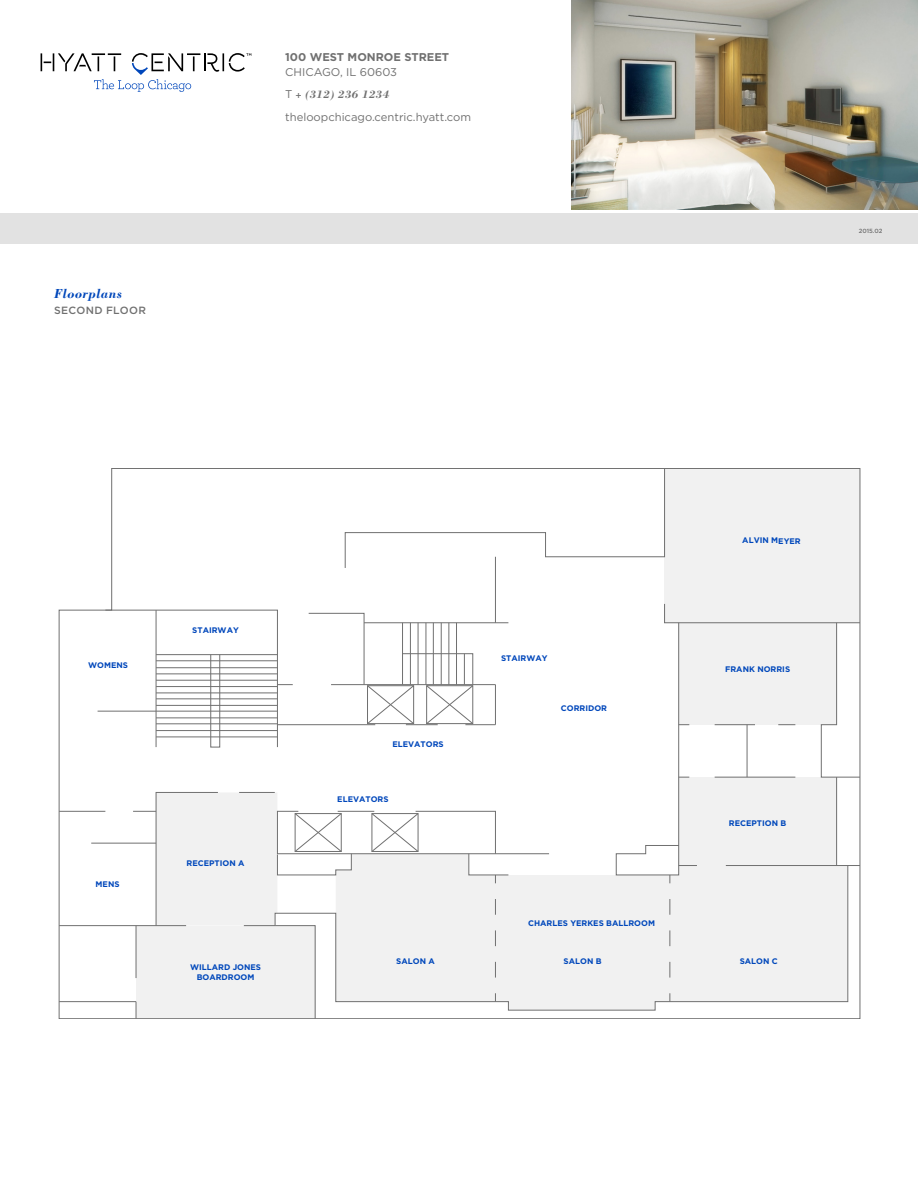
<style>
.page{position:relative;width:918px;height:1188px;background:#fff}
.page>*{position:absolute;margin:0;border:0;box-sizing:border-box;transform-origin:0 0}
.t1{font:italic 700 13.5px "Bodoni Std";letter-spacing:.035em;color:#0047ba}
.t2{font:700 11.25px/15px "Gotham";color:#707070}
.t3{font:11.25px "Gotham";color:#707070}
.t4{font:italic 700 11.25px "Bodoni Std";color:#707070}
.t5{font:500 10.5px "Gotham";letter-spacing:.035em;color:#707070}
.t6{font:700 8.1px/9.8px "Gotham";color:#0047bb;text-align:center}
.t7{font:500 6px "Gotham";letter-spacing:-.005em;color:#707070}
.s1{font-weight:400}
.s2{font-family:"Gotham";font-weight:400;font-style:normal}
</style>
<div class="page">
<div style="left:0;top:213px;width:918px;height:30px;background:#e2e2e2"></div>
<svg style="left:59px;top:468px;width:801px;height:551px"></svg>
<hr style="left:59px;top:925px;width:127px;height:1px;background:#707070">
<hr style="left:59px;top:1001px;width:77px;height:1px;background:#707070">
<svg style="left:550px;top:865px;width:298px;height:146px"></svg>
<hr style="left:98px;top:711px;width:58px;height:1px;background:#707070">
<hr style="left:91px;top:843px;width:65px;height:1px;background:#707070">
<hr style="left:59px;top:811px;width:46px;height:1px;background:#707070">
<hr style="left:277px;top:724px;width:98px;height:1px;background:#707070">
<hr style="left:406px;top:724px;width:32px;height:1px;background:#707070">
<hr style="left:465px;top:724px;width:30px;height:1px;background:#707070">
<hr style="left:495px;top:685px;width:1px;height:40px;background:#707070">
<hr style="left:331px;top:684px;width:164px;height:1px;background:#707070">
<svg style="left:105px;top:610px;width:188px;height:138px"></svg>
<hr style="left:364px;top:623px;width:144px;height:1px;background:#707070">
<hr style="left:495px;top:557px;width:1px;height:66px;background:#707070">
<svg style="left:345px;top:468px;width:320px;height:100px"></svg>
<svg style="left:616px;top:603px;width:244px;height:399px"></svg>
<hr style="left:156px;top:654px;width:121px;height:1px;background:#707070">
<hr style="left:156px;top:661px;width:121px;height:1px;background:#707070">
<hr style="left:156px;top:667px;width:121px;height:1px;background:#707070">
<hr style="left:156px;top:674px;width:121px;height:1px;background:#707070">
<hr style="left:156px;top:680px;width:121px;height:1px;background:#707070">
<hr style="left:156px;top:686px;width:121px;height:1px;background:#707070">
<hr style="left:156px;top:693px;width:121px;height:1px;background:#707070">
<hr style="left:156px;top:699px;width:121px;height:1px;background:#707070">
<hr style="left:156px;top:705px;width:121px;height:1px;background:#707070">
<hr style="left:156px;top:711px;width:121px;height:1px;background:#707070">
<hr style="left:156px;top:718px;width:121px;height:1px;background:#707070">
<hr style="left:156px;top:724px;width:121px;height:1px;background:#707070">
<hr style="left:156px;top:730px;width:121px;height:1px;background:#707070">
<hr style="left:156px;top:737px;width:121px;height:1px;background:#707070">
<div style="left:210px;top:654px;width:10px;height:93px;border:1px solid #707070"></div>
<svg style="left:133px;top:792px;width:417px;height:227px"></svg>
<svg style="left:308px;top:613px;width:165px;height:111px"></svg>
<img style="left:571px;top:0;width:347px;height:210px">
<svg style="left:41px;top:53px;width:210px;height:39px"></svg>
<p class="t1" style="left:54px;top:285px;width:70px">Floorplans</p>
<p class="t5" style="left:54px;top:304px;width:94px">SECOND FLOOR</p>
<p class="t2" style="left:285px;top:49px;width:166px">100 WEST MONROE STREET<br><span class="s1">CHICAGO, IL 60603</span></p>
<p class="t4" style="left:285px;top:87px;width:106px"><span class="s2">T</span> + (312) 236 1234</p>
<p class="t3" style="left:285px;top:111px;width:187px">theloopchicago.centric.hyatt.com</p>
<p class="t7" style="left:859px;top:227px;width:25px">2015.02</p>
<p class="t6" style="left:88px;top:660px;width:41px">WOMENS</p>
<p class="t6" style="left:192px;top:625px;width:48px">STAIRWAY</p>
<p class="t6" style="left:96px;top:879px;width:25px">MENS</p>
<p class="t6" style="left:187px;top:858px;width:60px">RECEPTION A</p>
<p class="t6" style="left:190px;top:962px;width:73px">WILLARD JONES<br>BOARDROOM</p>
<p class="t6" style="left:392px;top:739px;width:53px">ELEVATORS</p>
<p class="t6" style="left:337px;top:794px;width:53px">ELEVATORS</p>
<p class="t6" style="left:501px;top:653px;width:48px">STAIRWAY</p>
<p class="t6" style="left:561px;top:703px;width:48px">CORRIDOR</p>
<p class="t6" style="left:528px;top:918px;width:129px">CHARLES YERKES BALLROOM</p>
<p class="t6" style="left:396px;top:956px;width:40px">SALON A</p>
<p class="t6" style="left:564px;top:956px;width:40px">SALON B</p>
<p class="t6" style="left:742px;top:536px;width:60px">ALVIN MEYER</p>
<p class="t6" style="left:725px;top:664px;width:67px">FRANK NORRIS</p>
<p class="t6" style="left:729px;top:818px;width:59px">RECEPTION B</p>
<p class="t6" style="left:740px;top:956px;width:40px">SALON C</p>
</div>
